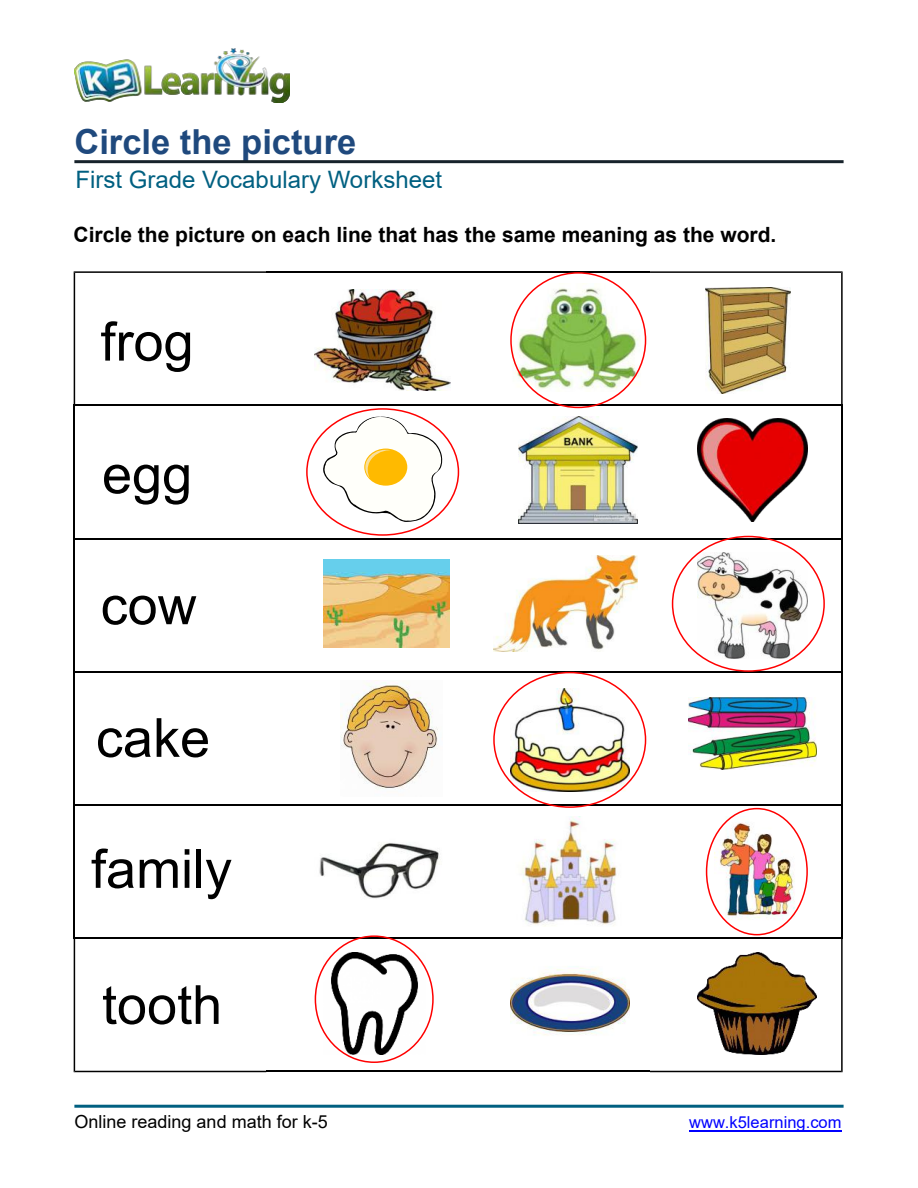
<style>
.page{position:relative;width:918px;height:1188px;background:#fff}
.page>*{position:absolute;margin:0;border:0;box-sizing:border-box;transform-origin:0 0}
.t1{font:54px "Arial";color:#000}
.t2{font:700 34.5px "Arial";color:#1f497d}
.t3{font:24px "Arial";color:#006081}
.t4{font:700 21px "Arial";color:#000}
.t5{font:18px "Arial";color:#000}
.t6{font:16.5px "Arial";color:#00f}
</style>
<div class="page">
<hr style="left:74px;top:160px;width:770px;height:3px;background:#17232b">
<hr style="left:74px;top:1105px;width:770px;height:3px;background:#006081">
<hr style="left:689px;top:1130px;width:153px;height:1px;background:#00f">
<img style="left:74px;top:49px;width:215px;height:53px">
<hr style="left:266px;top:271px;width:192px;height:2px;background:#000">
<hr style="left:458px;top:271px;width:192px;height:2px;background:#000">
<hr style="left:266px;top:405px;width:192px;height:1px;background:#000">
<hr style="left:458px;top:405px;width:192px;height:1px;background:#000">
<hr style="left:74px;top:538px;width:192px;height:1px;background:#000">
<hr style="left:266px;top:538px;width:192px;height:1px;background:#000">
<hr style="left:458px;top:538px;width:192px;height:1px;background:#000">
<hr style="left:650px;top:538px;width:193px;height:1px;background:#000">
<hr style="left:74px;top:671px;width:192px;height:2px;background:#000">
<hr style="left:266px;top:671px;width:192px;height:2px;background:#000">
<hr style="left:458px;top:671px;width:192px;height:2px;background:#000">
<hr style="left:650px;top:671px;width:193px;height:2px;background:#000">
<hr style="left:74px;top:804px;width:192px;height:2px;background:#000">
<hr style="left:266px;top:804px;width:192px;height:2px;background:#000">
<hr style="left:458px;top:804px;width:192px;height:2px;background:#000">
<hr style="left:650px;top:804px;width:193px;height:2px;background:#000">
<hr style="left:266px;top:938px;width:192px;height:1px;background:#000">
<hr style="left:458px;top:938px;width:192px;height:1px;background:#000">
<hr style="left:266px;top:1071px;width:192px;height:1px;background:#000">
<hr style="left:458px;top:1071px;width:192px;height:1px;background:#000">
<svg style="left:74px;top:271px;width:192px;height:135px"></svg>
<hr style="left:74px;top:405px;width:1px;height:134px;background:#000">
<hr style="left:74px;top:538px;width:1px;height:135px;background:#000">
<hr style="left:74px;top:671px;width:1px;height:135px;background:#000">
<hr style="left:74px;top:804px;width:1px;height:135px;background:#000">
<svg style="left:74px;top:938px;width:192px;height:134px"></svg>
<svg style="left:650px;top:271px;width:193px;height:135px"></svg>
<hr style="left:841px;top:405px;width:2px;height:134px;background:#000">
<hr style="left:841px;top:538px;width:2px;height:135px;background:#000">
<hr style="left:841px;top:671px;width:2px;height:135px;background:#000">
<hr style="left:841px;top:804px;width:2px;height:135px;background:#000">
<svg style="left:650px;top:938px;width:193px;height:134px"></svg>
<img style="left:510px;top:284px;width:136px;height:107px">
<svg style="left:322px;top:417px;width:122px;height:105px"></svg>
<img style="left:697px;top:553px;width:111px;height:106px">
<img style="left:510px;top:689px;width:119px;height:102px">
<img style="left:715px;top:816px;width:84px;height:111px">
<img style="left:323px;top:952px;width:102px;height:102px">
<img style="left:315px;top:290px;width:136px;height:100px">
<img style="left:706px;top:287px;width:85px;height:106px">
<img style="left:519px;top:417px;width:119px;height:106px">
<img style="left:697px;top:419px;width:111px;height:102px">
<img style="left:323px;top:560px;width:127px;height:88px">
<img style="left:493px;top:556px;width:145px;height:96px">
<img style="left:340px;top:680px;width:98px;height:109px">
<img style="left:689px;top:697px;width:127px;height:72px">
<img style="left:319px;top:843px;width:121px;height:56px">
<img style="left:522px;top:816px;width:95px;height:111px">
<img style="left:510px;top:968px;width:119px;height:67px">
<img style="left:697px;top:953px;width:119px;height:101px">
<div style="left:706px;top:808px;width:102px;height:127px;border:2px solid #f00;border-radius:50%"></div>
<div style="left:315px;top:935px;width:119px;height:128px;border:2px solid #f00;border-radius:50%"></div>
<h2 class="t2" style="left:74px;top:128px;width:283px">Circle the picture</h2>
<p class="t3" style="left:75px;top:170px;width:368px">First Grade Vocabulary Worksheet</p>
<p class="t4" style="left:74px;top:227px;width:704px">Circle the picture on each line that has the same meaning as the word.</p>
<h1 class="t1" style="left:101px;top:321px;width:95px">frog</h1>
<h1 class="t1" style="left:102px;top:454px;width:92px">egg</h1>
<h1 class="t1" style="left:101px;top:585px;width:98px">cow</h1>
<h1 class="t1" style="left:96px;top:718px;width:116px">cake</h1>
<h1 class="t1" style="left:91px;top:849px;width:142px">family</h1>
<h1 class="t1" style="left:102px;top:985px;width:122px">tooth</h1>
<p class="t5" style="left:74px;top:1115px;width:255px">Online reading and math for k-5</p>
<p class="t6" style="left:689px;top:1116px;width:154px">www.k5learning.com</p>
</div>
